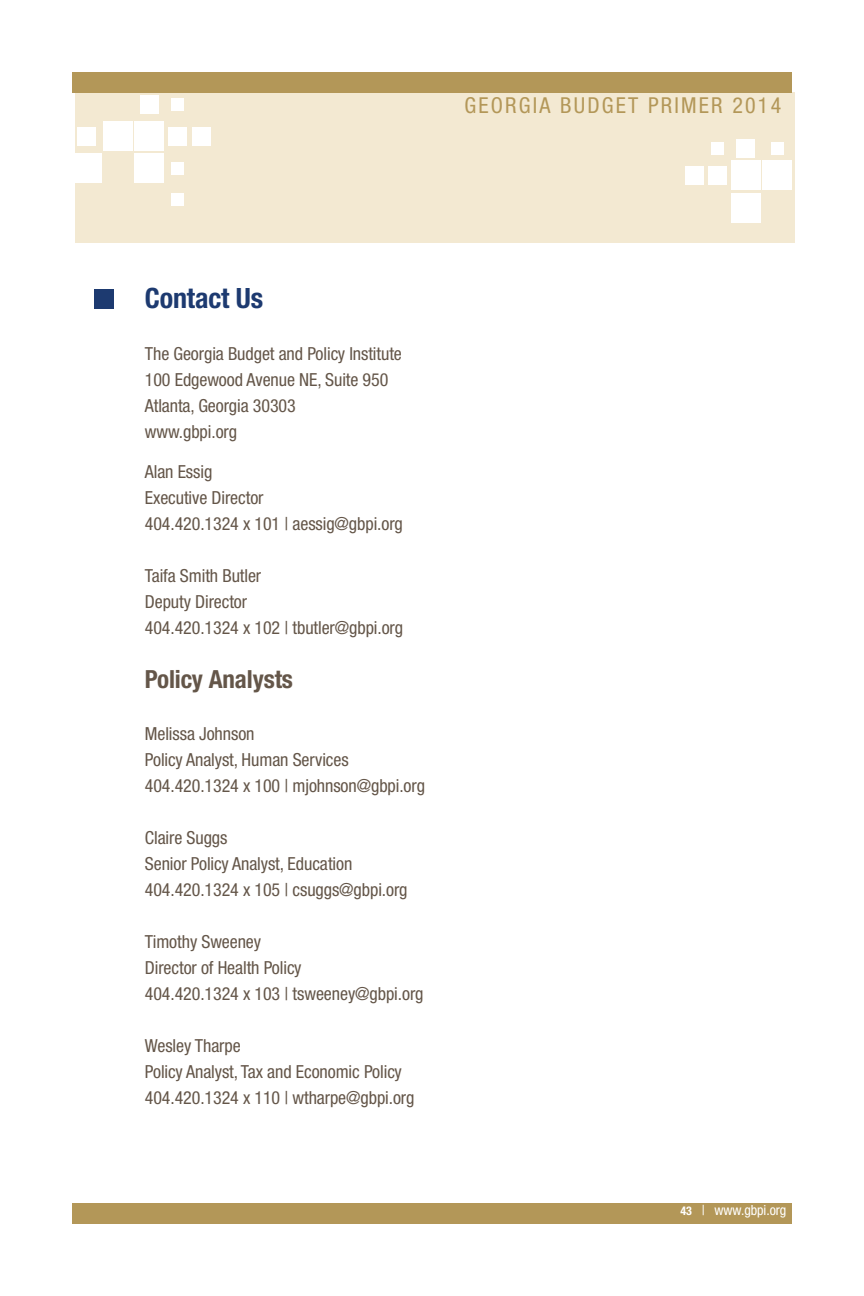
<style>
.page{position:relative;width:864px;height:1296px;background:#fff}
.page>*{position:absolute;margin:0;border:0;box-sizing:border-box;transform-origin:0 0}
.primer_text_heading{font:700 condensed 28px "Helvetica Neue LT Std";letter-spacing:-.005em;color:#1d3a70}
.primer_text_subheadi{font:700 condensed 25px "Helvetica Neue LT Std";letter-spacing:-.005em;color:#645649}
.t1{font:condensed 22px "Helvetica Neue LT Std";letter-spacing:.1em;color:#b39758}
.primer_body_text_war{font:condensed 18px "Helvetica Neue LT Std";letter-spacing:-.005em;color:#645649}
.t2{font:condensed 14px "Helvetica Neue LT Std";letter-spacing:-.005em;color:#fff}
.s1{font-weight:700;font-size:12px}
</style>
<div class="page">
<div style="left:72px;top:1204px;width:720px;height:20px;background:#b39758"></div>
<div style="left:75px;top:92px;width:720px;height:151px;background:#f3e9d2"></div>
<div style="left:72px;top:72px;width:720px;height:20px;background:#b39758"></div>
<div style="left:135px;top:122px;width:29px;height:29px;background:#fff"></div>
<div style="left:135px;top:153px;width:29px;height:29px;background:#fff"></div>
<div style="left:103px;top:122px;width:29px;height:29px;background:#fff"></div>
<div style="left:140px;top:95px;width:18px;height:18px;background:#fff"></div>
<div style="left:77px;top:127px;width:19px;height:18px;background:#fff"></div>
<div style="left:168px;top:127px;width:19px;height:18px;background:#fff"></div>
<div style="left:192px;top:127px;width:19px;height:18px;background:#fff"></div>
<div style="left:171px;top:98px;width:13px;height:13px;background:#fff"></div>
<div style="left:171px;top:162px;width:13px;height:13px;background:#fff"></div>
<div style="left:171px;top:193px;width:13px;height:13px;background:#fff"></div>
<div style="left:72px;top:153px;width:29px;height:29px;background:#fff"></div>
<div style="left:731px;top:161px;width:29px;height:29px;background:#fff"></div>
<div style="left:731px;top:194px;width:29px;height:29px;background:#fff"></div>
<div style="left:763px;top:161px;width:29px;height:29px;background:#fff"></div>
<div style="left:737px;top:139px;width:18px;height:18px;background:#fff"></div>
<div style="left:708px;top:166px;width:18px;height:19px;background:#fff"></div>
<div style="left:711px;top:142px;width:13px;height:12px;background:#fff"></div>
<div style="left:771px;top:142px;width:13px;height:12px;background:#fff"></div>
<div style="left:686px;top:166px;width:18px;height:19px;background:#fff"></div>
<div style="left:94px;top:289px;width:19px;height:20px;background:#1d3a70"></div>
<p class="t1" style="left:464px;top:92px;width:318px">GEORGIA BUDGET PRIMER 2014</p>
<p class="primer_text_heading" style="left:145px;top:281px;width:120px">Contact Us</p>
<p class="primer_body_text_war" style="left:145px;top:343px;width:259px">The Georgia Budget and Policy Institute</p>
<p class="primer_body_text_war" style="left:145px;top:369px;width:245px">100 Edgewood Avenue NE, Suite 950</p>
<p class="primer_body_text_war" style="left:145px;top:395px;width:152px">Atlanta, Georgia 30303</p>
<p class="primer_body_text_war" style="left:145px;top:421px;width:94px">www.gbpi.org</p>
<p class="primer_body_text_war" style="left:145px;top:461px;width:69px">Alan Essig</p>
<p class="primer_body_text_war" style="left:145px;top:487px;width:120px">Executive Director</p>
<p class="primer_body_text_war" style="left:145px;top:513px;width:260px">404.420.1324 x 101 | aessig@gbpi.org</p>
<p class="primer_body_text_war" style="left:145px;top:565px;width:118px">Taifa Smith Butler</p>
<p class="primer_body_text_war" style="left:145px;top:591px;width:104px">Deputy Director</p>
<p class="primer_body_text_war" style="left:145px;top:617px;width:260px">404.420.1324 x 102 | tbutler@gbpi.org</p>
<p class="primer_text_subheadi" style="left:145px;top:664px;width:150px">Policy Analysts</p>
<p class="primer_body_text_war" style="left:145px;top:723px;width:111px">Melissa Johnson</p>
<p class="primer_body_text_war" style="left:145px;top:749px;width:205px">Policy Analyst, Human Services</p>
<p class="primer_body_text_war" style="left:145px;top:775px;width:282px">404.420.1324 x 100 | mjohnson@gbpi.org</p>
<p class="primer_body_text_war" style="left:145px;top:827px;width:84px">Claire Suggs</p>
<p class="primer_body_text_war" style="left:145px;top:853px;width:209px">Senior Policy Analyst, Education</p>
<p class="primer_body_text_war" style="left:145px;top:879px;width:264px">404.420.1324 x 105 | csuggs@gbpi.org</p>
<p class="primer_body_text_war" style="left:145px;top:931px;width:118px">Timothy Sweeney</p>
<p class="primer_body_text_war" style="left:145px;top:957px;width:158px">Director of Health Policy</p>
<p class="primer_body_text_war" style="left:145px;top:983px;width:280px">404.420.1324 x 103 | tsweeney@gbpi.org</p>
<p class="primer_body_text_war" style="left:145px;top:1035px;width:97px">Wesley Tharpe</p>
<p class="primer_body_text_war" style="left:145px;top:1061px;width:258px">Policy Analyst, Tax and Economic Policy</p>
<p class="primer_body_text_war" style="left:145px;top:1087px;width:271px">404.420.1324 x 110 | wtharpe@gbpi.org</p>
<p class="t2" style="left:680px;top:1202px;width:107px"><span class="s1">43</span> | www.gbpi.org</p>
</div>
